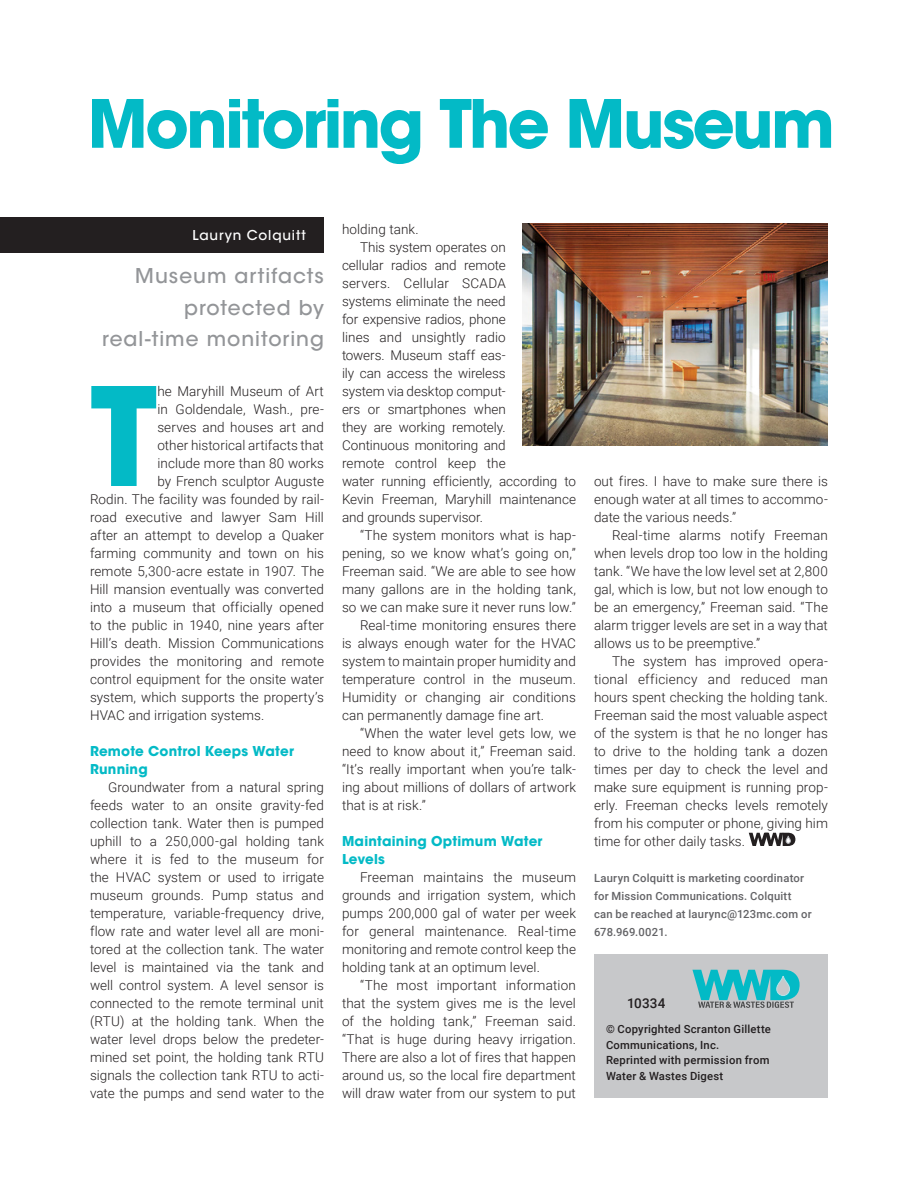
<style>
.page{position:relative;width:918px;height:1188px;background:#fff}
.page>*{position:absolute;margin:0;border:0;box-sizing:border-box;transform-origin:0 0}
.BodyTextDropCap{font:700 135.15px "ITC Avant Garde Std";color:#03bac6}
.Headline{font:700 65.85px "ITC Avant Garde Std";letter-spacing:-.04em;color:#03bac6}
.Deck{font:500 20.25px/31.5px "ITC Avant Garde Std";letter-spacing:.05em;color:#939598;text-align:right}
.BodyText{font:300 13.5px/18px "Roboto";color:#231f20;text-align:justify}
.BodyTextDropCap-2{font:300 13.5px "Roboto";letter-spacing:.005em;color:#231f20}
.Subhead{font:700 13.5px/18px "ITC Avant Garde Std";letter-spacing:.015em;color:#03bac6}
.Byline{font:500 13.5px "ITC Avant Garde Std";letter-spacing:.065em;color:#fff}
.t1{font:500 13.5px "Roboto";letter-spacing:.015em;color:#231f20}
.AuthorContactInfo{font:500 11.25px/18px "Roboto";letter-spacing:.02em;color:#636366}
.t2{font:500 11.25px/15.8px "Roboto";letter-spacing:.02em;color:#231f20}
</style>
<div class="page">
<div style="left:0;top:218px;width:324px;height:36px;background:#231f20"></div>
<svg style="left:749px;top:833px;width:46px;height:13px"></svg>
<img style="left:522px;top:224px;width:306px;height:221px">
<div style="left:594px;top:954px;width:234px;height:144px;background:#c7c8ca"></div>
<svg style="left:692px;top:970px;width:108px;height:38px"></svg>
<p class="Headline" style="left:88px;top:81px;width:749px">Monitoring The Museum</p>
<p class="Byline" style="left:192px;top:227px;width:115px">Lauryn Colquitt</p>
<p class="Deck" style="left:102px;top:260px;width:223px">Museum artifacts protected by real-time monitoring</p>
<p class="BodyTextDropCap" style="left:90px;top:349px;width:69px">T</p>
<p class="BodyTextDropCap-2" style="left:157px;top:382px;width:168px">he Maryhill Museum of Art</p>
<p class="BodyTextDropCap-2" style="left:157px;top:400px;width:168px">in Goldendale, Wash., pre-</p>
<p class="BodyTextDropCap-2" style="left:157px;top:418px;width:168px">serves and houses art and</p>
<p class="BodyTextDropCap-2" style="left:157px;top:436px;width:168px">other historical artifacts that</p>
<p class="BodyTextDropCap-2" style="left:157px;top:454px;width:168px">include more than 80 works</p>
<p class="BodyTextDropCap-2" style="left:157px;top:472px;width:168px">by French sculptor Auguste</p>
<p class="BodyTextDropCap-2" style="left:90px;top:490px;width:235px">Rodin. The facility was founded by rail-</p>
<p class="BodyTextDropCap-2" style="left:90px;top:508px;width:236px">road executive and lawyer Sam Hill</p>
<p class="BodyTextDropCap-2" style="left:90px;top:526px;width:235px">after an attempt to develop a Quaker</p>
<p class="BodyTextDropCap-2" style="left:90px;top:544px;width:235px">farming community and town on his</p>
<p class="BodyTextDropCap-2" style="left:90px;top:562px;width:236px">remote 5,300-acre estate in 1907. The</p>
<p class="BodyTextDropCap-2" style="left:90px;top:580px;width:235px">Hill mansion eventually was converted</p>
<p class="BodyTextDropCap-2" style="left:90px;top:598px;width:236px">into a museum that officially opened</p>
<p class="BodyTextDropCap-2" style="left:90px;top:616px;width:235px">to the public in 1940, nine years after</p>
<p class="BodyTextDropCap-2" style="left:90px;top:634px;width:236px">Hill’s death. Mission Communications</p>
<p class="BodyTextDropCap-2" style="left:90px;top:652px;width:236px">provides the monitoring and remote</p>
<p class="BodyTextDropCap-2" style="left:90px;top:670px;width:235px">control equipment for the onsite water</p>
<p class="BodyTextDropCap-2" style="left:90px;top:688px;width:235px">system, which supports the property’s</p>
<p class="BodyTextDropCap-2" style="left:90px;top:706px;width:176px">HVAC and irrigation systems.</p>
<p class="Subhead" style="left:90px;top:742px;width:205px">Remote Control Keeps Water<br>Running</p>
<p class="BodyText" style="left:90px;top:778px;width:236px;text-indent:18px">Groundwater from a natural spring feeds water to an onsite gravity-fed collection tank. Water then is pumped uphill to a 250,000-gal holding tank where it is fed to the museum for the HVAC system or used to irrigate museum grounds. Pump status and temperature, variable-frequency drive, flow rate and water level all are moni&shy;tored at the collection tank. The water level is maintained via the tank and well control system. A level sensor is connected to the remote terminal unit (RTU) at the holding tank. When the water level drops below the predeter&shy;mined set point, the holding tank RTU signals the collection tank RTU to acti&shy;vate the pumps and send water to the</p>
<p class="BodyText" style="left:342px;top:220px;width:78px">holding tank.</p>
<p class="BodyText" style="left:342px;top:238px;width:236px;text-align:left;text-indent:18px">This system operates on<br>cellular radios and remote<br>servers. Cellular SCADA<br>systems eliminate the need<br>for expensive radios, phone<br>lines and unsightly radio<br>towers. Museum staff eas-<br>ily can access the wireless<br>system via desktop comput-<br>ers or smartphones when<br>they are working remotely.<br>Continuous monitoring and<br>remote control keep the<br>water running efficiently, according to<br>Kevin Freeman, Maryhill maintenance and grounds supervisor.</p>
<p class="BodyText" style="left:342px;top:526px;width:236px;text-indent:18px">“The system monitors what is hap&shy;pening, so we know what’s going on,” Freeman said. “We are able to see how many gallons are in the holding tank, so we can make sure it never runs low.”</p>
<p class="BodyText" style="left:342px;top:616px;width:236px;text-indent:18px">Real-time monitoring ensures there is always enough water for the HVAC system to maintain proper humidity and temperature control in the museum.<br>Humidity or changing air conditions can permanently damage fine art.</p>
<p class="BodyText" style="left:342px;top:724px;width:236px;text-indent:18px">“When the water level gets low, we need to know about it,” Freeman said. “It’s really important when you’re talk&shy;ing about millions of dollars of artwork that is at risk.”</p>
<p class="Subhead" style="left:342px;top:832px;width:202px">Maintaining Optimum Water<br>Levels</p>
<p class="BodyText" style="left:342px;top:868px;width:235px;text-indent:18px">Freeman maintains the museum grounds and irrigation system, which pumps 200,000 gal of water per week for general maintenance. Real-time monitoring and remote control keep the holding tank at an optimum level.</p>
<p class="BodyText" style="left:342px;top:976px;width:236px;text-indent:18px">“The most important information that the system gives me is the level of the holding tank,” Freeman said. “That is huge during heavy irrigation.<br>There are also a lot of fires that happen around us, so the local fire department will draw water from our system to put</p>
<p class="BodyText" style="left:594px;top:472px;width:235px">out fires. I have to make sure there is enough water at all times to accommo&shy;date the various needs.”</p>
<p class="BodyText" style="left:594px;top:526px;width:235px;text-indent:18px">Real-time alarms notify Freeman when levels drop too low in the holding tank. “We have the low level set at 2,800 gal, which is low, but not low enough to be an emergency,” Freeman said. “The alarm trigger levels are set in a way that allows us to be preemptive.”</p>
<p class="BodyText" style="left:594px;top:652px;width:236px;text-indent:18px">The system has improved opera&shy;tional efficiency and reduced man hours spent checking the holding tank.<br>Freeman said the most valuable aspect of the system is that he no longer has to drive to the holding tank a dozen times per day to check the level and make sure equipment is running prop&shy;erly. Freeman checks levels remotely from his computer or phone, giving him time for other daily tasks.</p>
<p class="AuthorContactInfo" style="left:594px;top:869px;width:219px">Lauryn Colquitt is marketing coordinator for Mission Communications. Colquitt can be reached at laurync@123mc.com or 678.969.0021.</p>
<p class="t1" style="left:627px;top:994px;width:40px">10334</p>
<p class="t2" style="left:606px;top:1020px;width:166px">© Copyrighted Scranton Gillette<br>Communications, Inc.</p>
<p class="t2" style="left:606px;top:1052px;width:165px">Reprinted with permission from</p>
<p class="t2" style="left:606px;top:1068px;width:119px">Water &amp; Wastes Digest</p>
</div>
